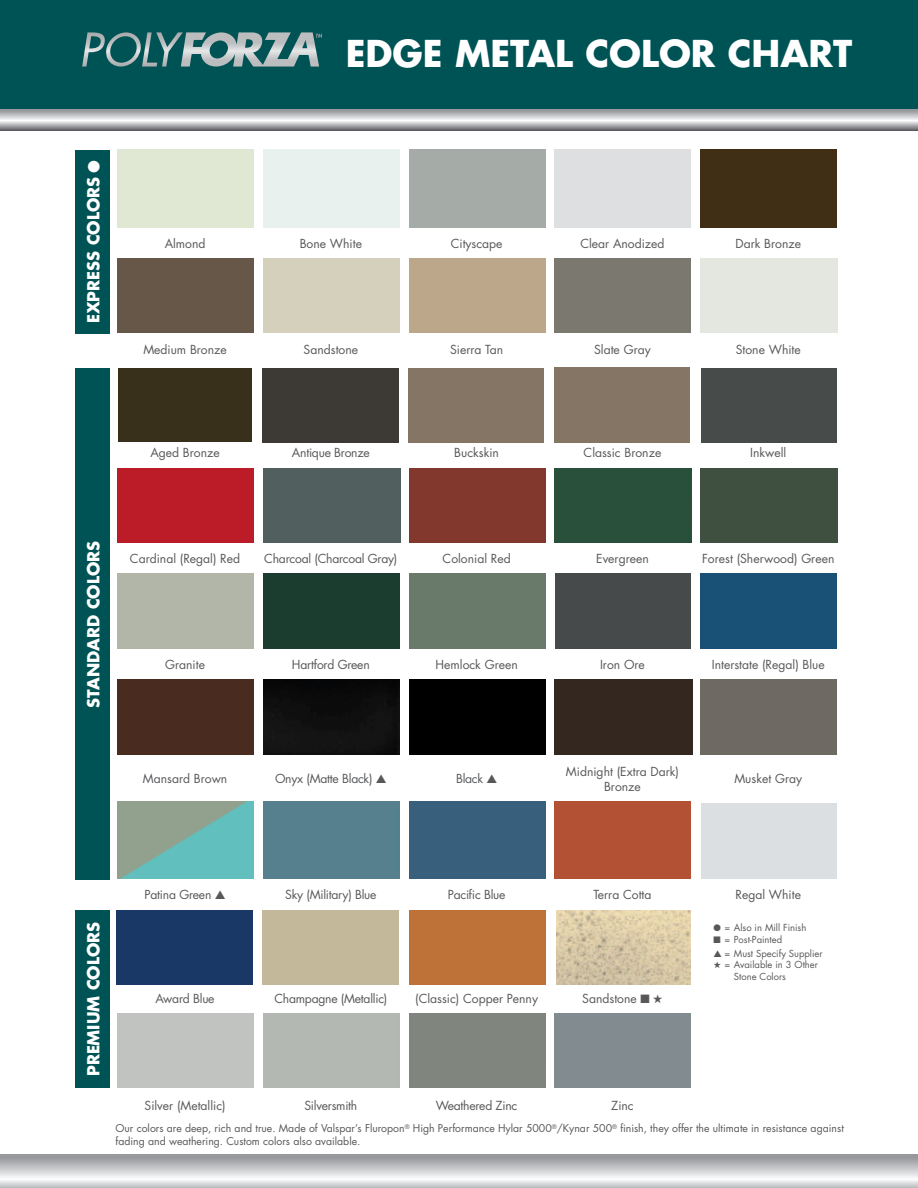
<style>
.page{position:relative;width:918px;height:1188px;background:#fff}
.page>*{position:absolute;margin:0;border:0;box-sizing:border-box;transform-origin:0 0}
.t1{font:700 36px "Futura Std";color:#fff}
.t2{font:700 16.2px "Futura Std";color:#fff}
.t3{font:12.15px/14.5px "Futura Std";color:#57585a;text-align:center}
.t4{font:12.15px "Futura Std";letter-spacing:-.02em;color:#57585a}
.t5{font:10.5px/12.6px "Futura Std";color:#57585a}
.t6{font:9.45px/11.4px "Futura Std";color:#57585a}
</style>
<div class="page">
<div style="left:701px;top:150px;width:136px;height:77px;background:#402e15"></div>
<div style="left:118px;top:259px;width:135px;height:74px;background:#675749"></div>
<div style="left:118px;top:468px;width:135px;height:74px;background:#bb1c27"></div>
<div style="left:263px;top:468px;width:137px;height:74px;background:#525f5f"></div>
<div style="left:409px;top:468px;width:136px;height:74px;background:#83382e"></div>
<div style="left:555px;top:468px;width:137px;height:74px;background:#28503b"></div>
<div style="left:701px;top:468px;width:137px;height:74px;background:#3f5040"></div>
<div style="left:263px;top:574px;width:136px;height:74px;background:#1b3d2f"></div>
<div style="left:409px;top:574px;width:136px;height:74px;background:#697a6b"></div>
<div style="left:701px;top:574px;width:136px;height:74px;background:#195075"></div>
<div style="left:118px;top:680px;width:135px;height:74px;background:#492b1f"></div>
<img style="left:263px;top:680px;width:136px;height:74px">
<div style="left:409px;top:680px;width:136px;height:74px;background:#000"></div>
<div style="left:555px;top:680px;width:137px;height:74px;background:#342720"></div>
<div style="left:701px;top:680px;width:136px;height:74px;background:#6e6963"></div>
<img style="left:118px;top:801px;width:135px;height:77px">
<div style="left:263px;top:801px;width:136px;height:78px;background:#56808e"></div>
<div style="left:409px;top:801px;width:136px;height:78px;background:#385f7b"></div>
<div style="left:555px;top:801px;width:136px;height:78px;background:#b35134"></div>
<div style="left:75px;top:150px;width:35px;height:184px;background:#005355"></div>
<div style="left:75px;top:368px;width:35px;height:512px;background:#005355"></div>
<div style="left:75px;top:910px;width:35px;height:178px;background:#005355"></div>
<div style="left:0;top:0;width:918px;height:109px;background:#005355"></div>
<svg style="left:0;top:109px;width:918px;height:22px;background:#b4b5b7"></svg>
<svg style="left:82px;top:32px;width:240px;height:35px"></svg>
<svg style="left:0;top:1155px;width:918px;height:33px"></svg>
<div style="left:117px;top:911px;width:135px;height:74px;background:#193866"></div>
<div style="left:409px;top:911px;width:136px;height:74px;background:#be7238"></div>
<img style="left:556px;top:911px;width:134px;height:74px">
<div style="left:118px;top:368px;width:134px;height:74px;background:#38301b"></div>
<div style="left:262px;top:368px;width:136px;height:75px;background:#3d3934"></div>
<div style="left:408px;top:368px;width:136px;height:75px;background:#847564"></div>
<div style="left:554px;top:368px;width:136px;height:74px;background:#847564"></div>
<div style="left:701px;top:368px;width:136px;height:75px;background:#474b4a"></div>
<div style="left:555px;top:574px;width:136px;height:74px;background:#464a4a"></div>
<p class="t1" style="left:346px;top:30px;width:508px">EDGE METAL COLOR CHART</p>
<p class="t2" style="left:83px;top:323px;width:164px;rotate:-90deg">EXPRESS COLORS ●</p>
<p class="t3" style="left:165px;top:236px;width:42px">Almond</p>
<p class="t3" style="left:300px;top:236px;width:64px">Bone White</p>
<p class="t3" style="left:451px;top:236px;width:53px">Cityscape</p>
<p class="t3" style="left:580px;top:236px;width:86px">Clear Anodized</p>
<p class="t3" style="left:735px;top:236px;width:67px">Dark Bronze</p>
<p class="t3" style="left:143px;top:342px;width:85px">Medium Bronze</p>
<p class="t3" style="left:304px;top:342px;width:56px">Sandstone</p>
<p class="t3" style="left:450px;top:342px;width:55px">Sierra Tan</p>
<p class="t3" style="left:594px;top:342px;width:58px">Slate Gray</p>
<p class="t3" style="left:736px;top:342px;width:67px">Stone White</p>
<p class="t3" style="left:150px;top:446px;width:71px">Aged Bronze</p>
<p class="t4" style="left:292px;top:445px;width:79px">Antique Bronze</p>
<p class="t3" style="left:454px;top:446px;width:46px">Buckskin</p>
<p class="t3" style="left:584px;top:446px;width:79px">Classic Bronze</p>
<p class="t3" style="left:750px;top:446px;width:38px">Inkwell</p>
<p class="t2" style="left:83px;top:708px;width:168px;rotate:-90deg">STANDARD COLORS</p>
<p class="t3" style="left:130px;top:551px;width:112px">Cardinal (Regal) Red</p>
<p class="t4" style="left:264px;top:551px;width:135px">Charcoal (Charcoal Gray)</p>
<p class="t3" style="left:443px;top:551px;width:70px">Colonial Red</p>
<p class="t3" style="left:596px;top:551px;width:54px">Evergreen</p>
<p class="t3" style="left:702px;top:551px;width:134px">Forest (Sherwood) Green</p>
<p class="t3" style="left:165px;top:657px;width:41px">Granite</p>
<p class="t4" style="left:292px;top:657px;width:79px">Hartford Green</p>
<p class="t3" style="left:436px;top:657px;width:84px">Hemlock Green</p>
<p class="t3" style="left:600px;top:657px;width:46px">Iron Ore</p>
<p class="t3" style="left:712px;top:657px;width:114px">Interstate (Regal) Blue</p>
<p class="t3" style="left:143px;top:772px;width:86px">Mansard Brown</p>
<p class="t4" style="left:275px;top:771px;width:113px">Onyx (Matte Black) ▲</p>
<p class="t3" style="left:456px;top:772px;width:43px">Black ▲</p>
<p class="t3" style="left:566px;top:764px;width:115px">Midnight (Extra Dark)<br>Bronze</p>
<p class="t3" style="left:734px;top:772px;width:69px">Musket Gray</p>
<p class="t4" style="left:145px;top:887px;width:82px">Patina Green ▲</p>
<p class="t4" style="left:285px;top:887px;width:93px">Sky (Military) Blue</p>
<p class="t4" style="left:448px;top:887px;width:59px">Pacific Blue</p>
<p class="t3" style="left:593px;top:888px;width:60px">Terra Cotta</p>
<p class="t3" style="left:736px;top:888px;width:67px">Regal White</p>
<p class="t2" style="left:83px;top:1076px;width:156px;rotate:-90deg">PREMIUM COLORS</p>
<p class="t6" style="left:714px;top:922px;width:94px">● = Also in Mill Finish</p>
<p class="t6" style="left:714px;top:933px;width:70px">■ = Post-Painted</p>
<p class="t6" style="left:714px;top:948px;width:111px">▲ = Must Specify Supplier</p>
<p class="t6" style="left:734px;top:959px;width:86px;text-indent:-20px">★ = Available in 3 Other<br>Stone Colors</p>
<p class="t4" style="left:156px;top:991px;width:61px">Award Blue</p>
<p class="t4" style="left:274px;top:991px;width:114px">Champagne (Metallic)</p>
<p class="t3" style="left:415px;top:991px;width:124px">(Classic) Copper Penny</p>
<p class="t3" style="left:582px;top:991px;width:82px">Sandstone ■ ★</p>
<p class="t3" style="left:145px;top:1098px;width:83px">Silver (Metallic)</p>
<p class="t4" style="left:304px;top:1097px;width:54px">Silversmith</p>
<p class="t4" style="left:436px;top:1097px;width:83px">Weathered Zinc</p>
<p class="t3" style="left:611px;top:1098px;width:24px">Zinc</p>
<p class="t5" style="left:116px;top:1122px;width:730px">Our colors are deep, rich and true. Made of Valspar’s Fluropon<sup>®</sup> High Performance Hylar 5000<sup>®</sup>/Kynar 500<sup>®</sup> finish, they offer the ultimate in resistance against fading and weathering. Custom colors also available.</p>
</div>
